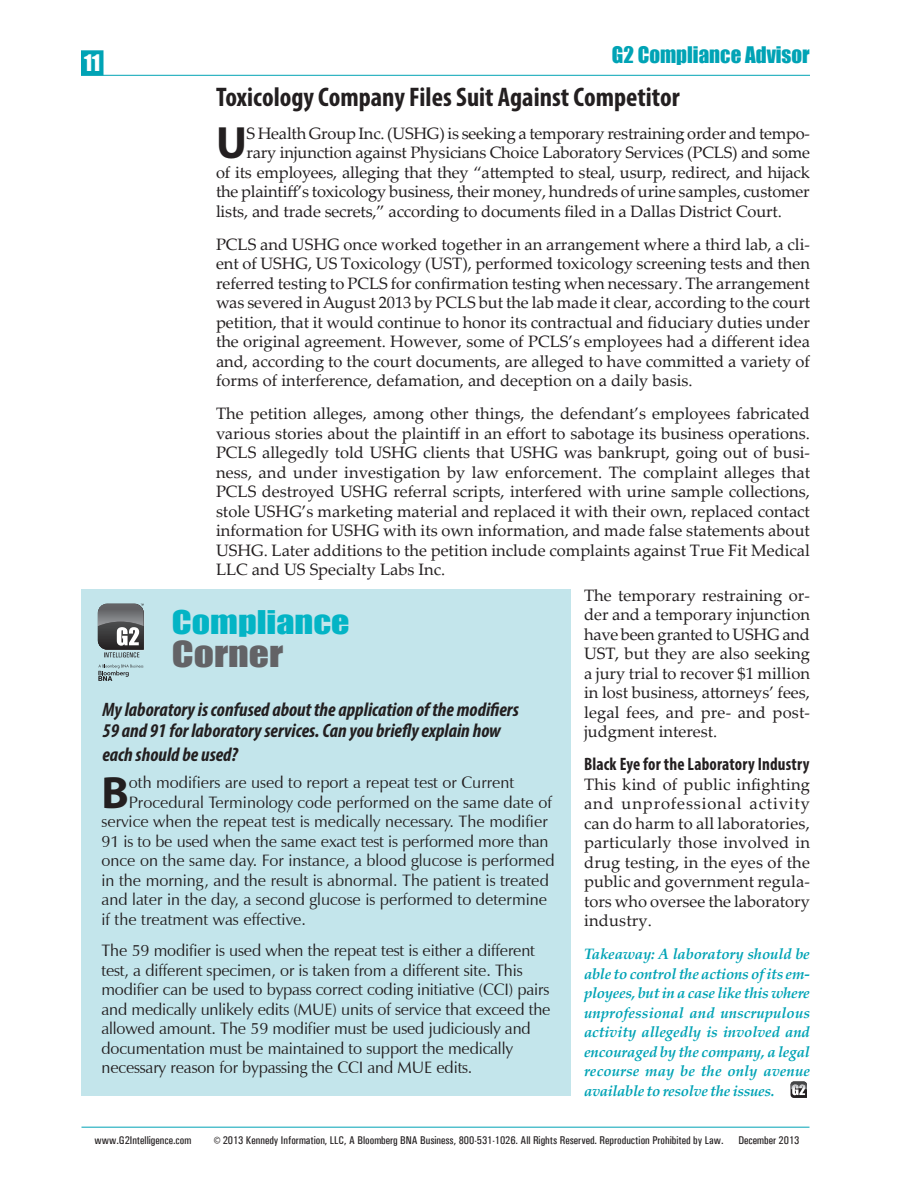
<style>
.page{position:relative;width:918px;height:1188px;background:#fff}
.page>*{position:absolute;margin:0;border:0;box-sizing:border-box;transform-origin:0 0}
.ArticleText{font:700 45.45px "Myriad Pro";color:#231f20}
.t1{font:33px "Impact";color:#636366;scale:1.2 1}
.t2{font:30px "Impact";color:#03b4c5;scale:1.2 1}
.ArticleHead{font:700 condensed 27px "Myriad Pro";color:#231f20}
.t3{font:21px "Impact";color:#00a3b5}
.t4{font:21px "Impact";color:#fff}
.t5{font:italic 700 condensed 19.5px/21px "Myriad Pro";color:#231f20}
.ArticleBreaker{font:700 condensed 18px "Myriad Pro";letter-spacing:.01em;color:#231f20;scale:.95 1}
.ArticleText-2{font:16.5px/19.5px "Palatino Linotype";letter-spacing:-.01em;color:#231f20;text-align:justify}
.t6{font:16.5px/19.5px "Zapf Humanist 601 BT";letter-spacing:-.01em;color:#231f20}
.ArticleText-3{font:italic 700 15px/19.5px "Palatino Linotype";letter-spacing:-.02em;color:#00a3b5;text-align:justify}
.t7{font:500 condensed 11.25px "Univers";color:#231f20}
.s1{font-family:"Myriad Pro";font-weight:400;font-stretch:normal}
</style>
<div class="page">
<hr style="left:81px;top:75px;width:729px;height:1px;background:#00a3b5">
<div style="left:81px;top:50px;width:23px;height:26px;background:#00a3b5;border:2px solid #00a3b5"></div>
<hr style="left:81px;top:1127px;width:728px;height:1px;background:#00a3b5">
<svg style="left:791px;top:1082px;width:16px;height:16px"></svg>
<div style="left:81px;top:590px;width:490px;height:506px;background:#c3e5eb"></div>
<svg style="left:98px;top:604px;width:46px;height:53px;background:#73777a"></svg>
<svg style="left:98px;top:664px;width:45px;height:17px"></svg>
<p class="t4" style="left:84px;top:47px;width:18px">11</p>
<p class="t3" style="left:612px;top:39px;width:199px">G2 Compliance Advisor</p>
<p class="ArticleHead" style="left:216px;top:80px;width:465px">Toxicology Company Files Suit Against Competitor</p>
<p class="ArticleText" style="left:216px;top:113px;width:32px">U</p>
<p class="ArticleText-2" style="left:247px;top:123px;width:565px">S Health Group Inc. (USHG) is seeking a temporary restraining order and tempo-</p>
<p class="ArticleText-2" style="left:247px;top:142px;width:565px">rary injunction against Physicians Choice Laboratory Services (PCLS) and some</p>
<p class="ArticleText-2" style="left:216px;top:162px;width:595px">of its employees, alleging that they “attempted to steal, usurp, redirect, and hijack</p>
<p class="ArticleText-2" style="left:216px;top:181px;width:595px">the plaintiff’s toxicology business, their money, hundreds of urine samples, customer</p>
<p class="ArticleText-2" style="left:216px;top:201px;width:567px">lists, and trade secrets,” according to documents filed in a Dallas District Court.</p>
<p class="ArticleText-2" style="left:216px;top:234px;width:596px">PCLS and USHG once worked together in an arrangement where a third lab, a cli&shy;ent of USHG, US Toxicology (UST), performed toxicology screening tests and then referred testing to PCLS for confirmation testing when necessary. The arrangement was severed in August 2013 by PCLS but the lab made it clear, according to the court petition, that it would continue to honor its contractual and fiduciary duties under the original agreement. However, some of PCLS’s employees had a different idea and, according to the court documents, are alleged to have committed a variety of forms of interference, defamation, and deception on a daily basis.</p>
<p class="ArticleText-2" style="left:216px;top:403px;width:596px">The petition alleges, among other things, the defendant’s employees fabricated various stories about the plaintiff in an effort to sabotage its business operations.<br>PCLS allegedly told USHG clients that USHG was bankrupt, going out of busi&shy;ness, and under investigation by law enforcement. The complaint alleges that PCLS destroyed USHG referral scripts, interfered with urine sample collections, stole USHG’s marketing material and replaced it with their own, replaced contact information for USHG with its own information, and made false statements about USHG. Later additions to the petition include complaints against True Fit Medical LLC and US Specialty Labs Inc.</p>
<p class="ArticleText-2" style="left:584px;top:585px;width:227px">The temporary restraining or&shy;der and a temporary injunction have been granted to USHG and UST, but they are also seeking a jury trial to recover $1 million in lost business, attorneys’ fees, legal fees, and pre- and post&shy;judgment interest.</p>
<p class="ArticleBreaker" style="left:584px;top:753px;width:239px">Black Eye for the Laboratory Industry</p>
<p class="ArticleText-2" style="left:584px;top:774px;width:227px">This kind of public infighting and unprofessional activity can do harm to all laboratories, particularly those involved in drug testing, in the eyes of the public and government regula&shy;tors who oversee the laboratory industry.</p>
<p class="ArticleText-3" style="left:584px;top:944px;width:227px">Takeaway: A laboratory should be able to control the actions of its em&shy;ployees, but in a case like this where unprofessional and unscrupulous activity allegedly is involved and encouraged by the company, a legal recourse may be the only avenue available to resolve the issues.</p>
<p class="t2" style="left:172px;top:598px;width:150px">Compliance</p>
<p class="t1" style="left:172px;top:628px;width:94px">Corner</p>
<p class="t5" style="left:102px;top:698px;width:418px">My laboratory is confused about the application of the modifiers<br>59 and 91 for laboratory services. Can you briefly explain how</p>
<p class="t5" style="left:102px;top:743px;width:137px">each should be used?</p>
<p class="ArticleText" style="left:101px;top:763px;width:29px">B</p>
<p class="t6" style="left:129px;top:773px;width:387px">oth modifiers are used to report a repeat test or Current</p>
<p class="t6" style="left:129px;top:792px;width:425px">Procedural Terminology code performed on the same date of</p>
<p class="t6" style="left:101px;top:812px;width:448px">service when the repeat test is medically necessary. The modifier</p>
<p class="t6" style="left:101px;top:831px;width:449px">91 is to be used when the same exact test is performed more than</p>
<p class="t6" style="left:101px;top:851px;width:455px">once on the same day. For instance, a blood glucose is performed</p>
<p class="t6" style="left:101px;top:870px;width:449px">in the morning, and the result is abnormal. The patient is treated</p>
<p class="t6" style="left:101px;top:890px;width:447px">and later in the day, a second glucose is performed to determine</p>
<p class="t6" style="left:101px;top:909px;width:206px">if the treatment was effective.</p>
<p class="t6" style="left:101px;top:941px;width:451px">The 59 modifier is used when the repeat test is either a different test, a different specimen, or is taken from a different site. This modifier can be used to bypass correct coding initiative (CCI) pairs and medically unlikely edits (MUE) units of service that exceed the allowed amount. The 59 modifier must be used judiciously and documentation must be maintained to support the medically necessary reason for bypassing the CCI and MUE edits.</p>
<p class="t7" style="left:95px;top:1133px;width:98px">www.G2Intelligence.com</p>
<p class="t7" style="left:214px;top:1133px;width:511px"><span class="s1">©</span> 2013 Kennedy Information, LLC, A Bloomberg BNA Business, 800-531-1026. All Rights Reserved. Reproduction Prohibited by Law.</p>
<p class="t7" style="left:738px;top:1133px;width:62px">December 2013</p>
</div>
